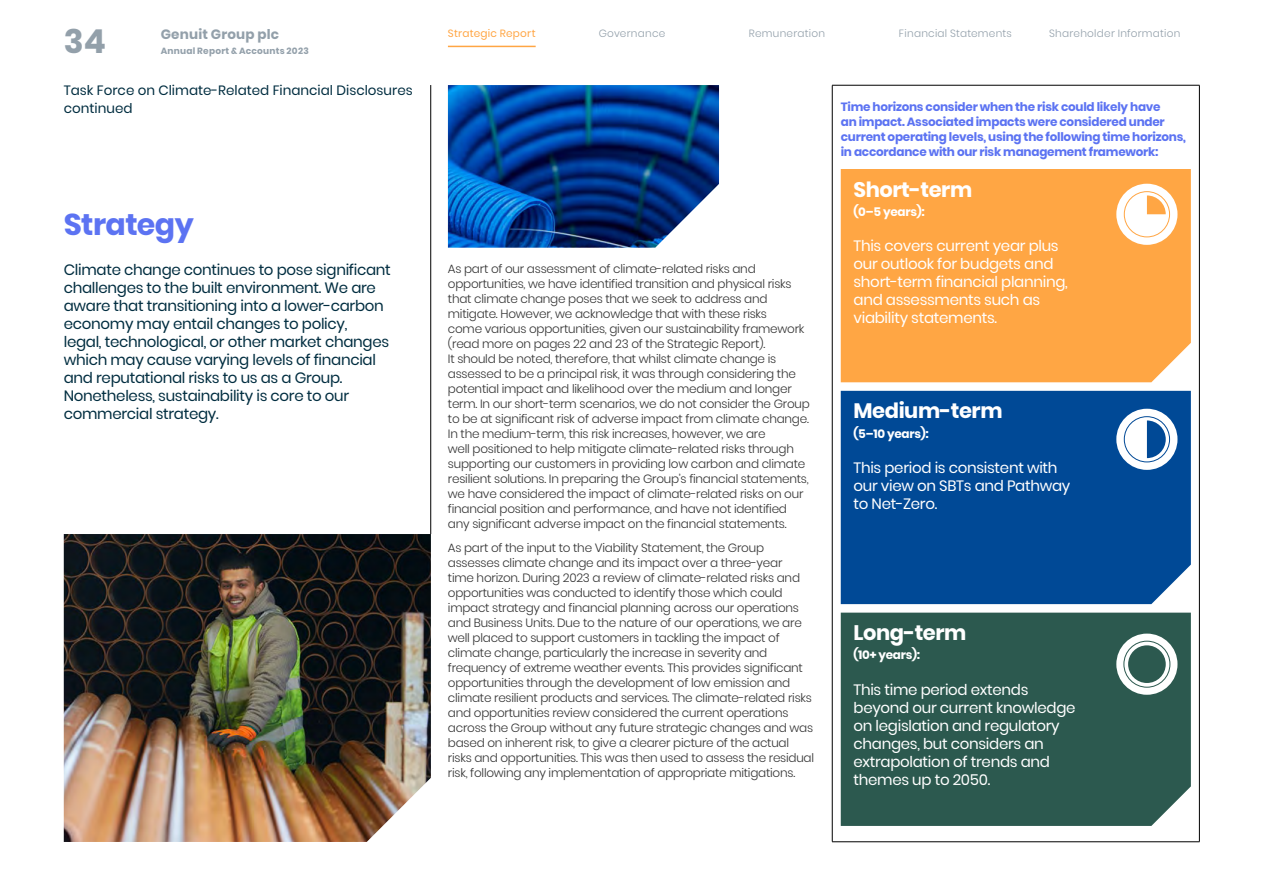
<style>
.page{position:relative;width:1263px;height:893px;background:#fff}
.page>*{position:absolute;margin:0;border:0;box-sizing:border-box;transform-origin:0 0}
.t1{font:700 33px "Poppins";color:#93a0aa}
.t2{font:700 30px "Poppins";letter-spacing:-.02em;color:#5c73f2}
.t3{font:700 21px "Poppins";letter-spacing:-.02em;color:#fff}
.t4{font:15px/18px "Poppins";letter-spacing:-.02em;color:#002d40}
.t5{font:15px/18px "Poppins";letter-spacing:-.02em;color:#fff}
.t6{font:13.5px/18px "Poppins";color:#002d40}
.t7{font:700 13.5px "Poppins";letter-spacing:.015em;color:#93a0aa}
.t8{font:300 12px/15px "Poppins";letter-spacing:-.02em;color:#333}
.t9{font:700 12px/15px "Poppins";letter-spacing:-.02em;color:#5c73f2}
.t10{font:700 12px "Poppins";letter-spacing:-.02em;color:#fff}
.t11{font:300 10.5px "Poppins";letter-spacing:.025em;color:#93a0aa}
.t12{font:10.5px "Poppins";letter-spacing:.025em;color:#ffa644}
.t13{font:700 9px "Poppins";letter-spacing:.025em;color:#93a0aa}
</style>
<div class="page">
<img style="left:64px;top:534px;width:367px;height:308px">
<hr style="left:430px;top:85px;width:1px;height:449px;background:#000">
<hr style="left:832px;top:85px;width:367px;height:1px;background:#000">
<hr style="left:832px;top:85px;width:1px;height:757px;background:#000">
<hr style="left:1199px;top:85px;width:1px;height:757px;background:#000">
<hr style="left:832px;top:841px;width:367px;height:1px;background:#000">
<div style="left:841px;top:169px;width:350px;height:213px;background:#ffa644"></div>
<div style="left:1116px;top:184px;width:61px;height:61px;background:#fff;border-radius:50%"></div>
<div style="left:1124px;top:191px;width:46px;height:46px;border:1px solid #ffa644;border-radius:50%"></div>
<svg style="left:1147px;top:195px;width:19px;height:19px"></svg>
<div style="left:841px;top:391px;width:350px;height:213px;background:#004996"></div>
<div style="left:1116px;top:409px;width:61px;height:61px;background:#fff;border-radius:50%"></div>
<div style="left:1124px;top:416px;width:46px;height:46px;border:1px solid #004996;border-radius:50%"></div>
<svg style="left:1147px;top:420px;width:19px;height:38px"></svg>
<div style="left:841px;top:613px;width:350px;height:213px;background:#2c594f"></div>
<svg style="left:1116px;top:634px;width:61px;height:61px"></svg>
<div style="left:1123px;top:641px;width:47px;height:47px;border:1px solid #2c594f;border-radius:50%"></div>
<div style="left:1128px;top:645px;width:38px;height:38px;background:#2c594f;border-radius:50%"></div>
<img style="left:448px;top:85px;width:271px;height:163px">
<hr style="left:448px;top:46px;width:88px;height:1px;background:#ffa644">
<h1 class="t1" style="left:64px;top:22px;width:44px">34</h1>
<p class="t7" style="left:161px;top:27px;width:120px">Genuit Group plc</p>
<p class="t13" style="left:161px;top:46px;width:150px">Annual Report &amp; Accounts 2023</p>
<p class="t12" style="left:448px;top:27px;width:89px">Strategic Report</p>
<p class="t11" style="left:599px;top:27px;width:68px">Governance</p>
<p class="t11" style="left:749px;top:27px;width:78px">Remuneration</p>
<p class="t11" style="left:899px;top:27px;width:114px">Financial Statements</p>
<p class="t11" style="left:1049px;top:27px;width:133px">Shareholder Information</p>
<p class="t6" style="left:64px;top:81px;width:350px">Task Force on Climate-Related Financial Disclosures continued</p>
<h2 class="t2" style="left:64px;top:207px;width:131px">Strategy</h2>
<p class="t4" style="left:64px;top:261px;width:328px">Climate change continues to pose significant challenges to the built environment. We are aware that transitioning into a lower-carbon economy may entail changes to policy,<br>legal, technological, or other market changes which may cause varying levels of financial and reputational risks to us as a Group.<br>Nonetheless, sustainability is core to our commercial strategy.</p>
<p class="t8" style="left:448px;top:262px;width:363px">As part of our assessment of climate-related risks and opportunities, we have identified transition and physical risks that climate change poses that we seek to address and mitigate. However, we acknowledge that with these risks<br>come various opportunities, given our sustainability framework (read more on pages 22 and 23 of the Strategic Report).<br>It should be noted, therefore, that whilst climate change is assessed to be a principal risk, it was through considering the potential impact and likelihood over the medium and longer term. In our short‑term scenarios, we do not consider the Group to be at significant risk of adverse impact from climate change.<br>In the medium-term, this risk increases, however, we are<br>well positioned to help mitigate climate-related risks through supporting our customers in providing low carbon and climate resilient solutions. In preparing the Group’s financial statements, we have considered the impact of climate-related risks on our financial position and performance, and have not identified any significant adverse impact on the financial statements.</p>
<p class="t8" style="left:448px;top:540px;width:368px">As part of the input to the Viability Statement, the Group assesses climate change and its impact over a three‑year<br>time horizon. During 2023 a review of climate-related risks and opportunities was conducted to identify those which could impact strategy and financial planning across our operations and Business Units. Due to the nature of our operations, we are well placed to support customers in tackling the impact of climate change, particularly the increase in severity and frequency of extreme weather events. This provides significant opportunities through the development of low emission and climate resilient products and services. The climate-related risks and opportunities review considered the current operations across the Group without any future strategic changes and was based on inherent risk, to give a clearer picture of the actual risks and opportunities. This was then used to assess the residual risk, following any implementation of appropriate mitigations.</p>
<p class="t9" style="left:841px;top:99px;width:347px">Time horizons consider when the risk could likely have<br>an impact. Associated impacts were considered under current operating levels, using the following time horizons, in accordance with our risk management framework:</p>
<h3 class="t3" style="left:853px;top:177px;width:120px">Short-term</h3>
<p class="t10" style="left:853px;top:205px;width:73px">(0–5 years):</p>
<p class="t5" style="left:853px;top:237px;width:216px">This covers current year plus our outlook for budgets and short-term financial planning, and assessments such as viability statements.</p>
<h3 class="t3" style="left:853px;top:399px;width:151px">Medium-term</h3>
<p class="t10" style="left:853px;top:426px;width:77px">(5–10 years):</p>
<p class="t5" style="left:853px;top:458px;width:218px">This period is consistent with our view on SBTs and Pathway to Net-Zero.</p>
<h3 class="t3" style="left:853px;top:621px;width:114px">Long-term</h3>
<p class="t10" style="left:853px;top:648px;width:68px">(10+ years):</p>
<p class="t5" style="left:853px;top:680px;width:223px">This time period extends beyond our current knowledge on legislation and regulatory changes, but considers an extrapolation of trends and themes up to 2050.</p>
</div>
